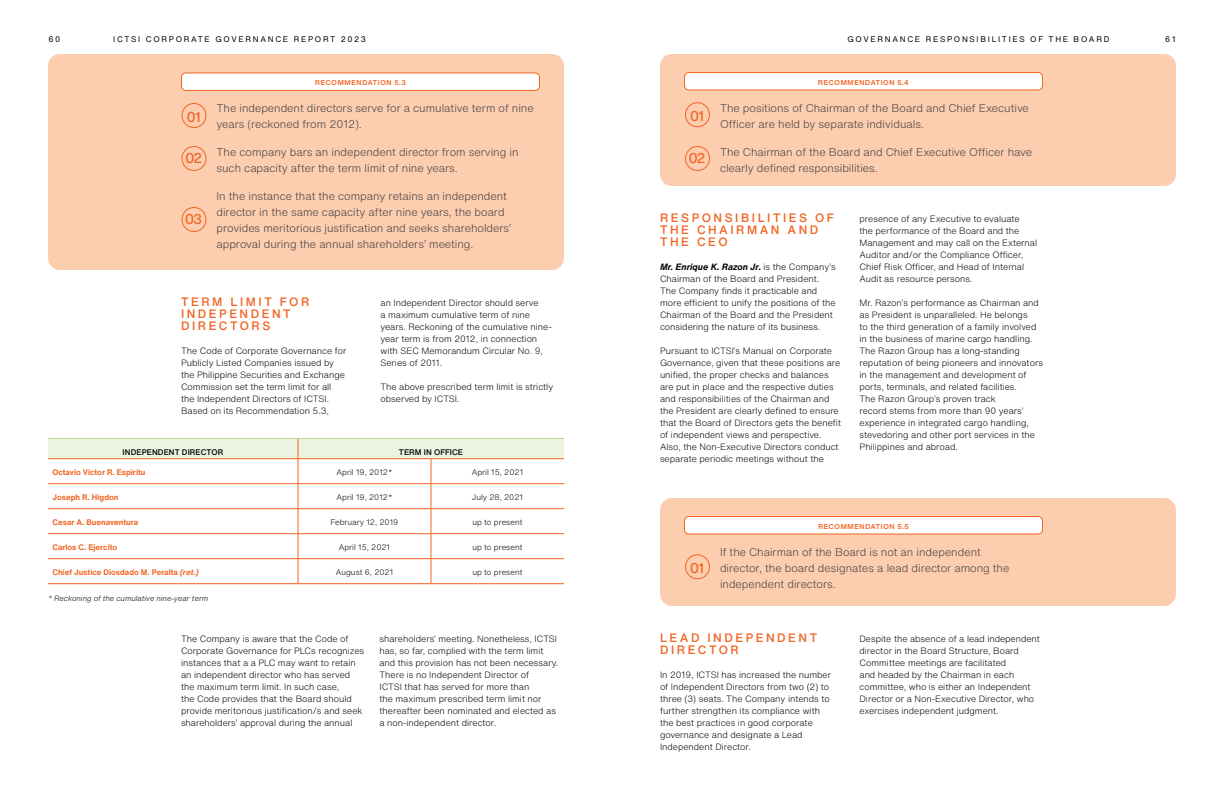
<style>
.page{position:relative;width:1224px;height:792px;background:#fff}
.page>*{position:absolute;margin:0;border:0;box-sizing:border-box;transform-origin:0 0}
.t1{font:500 14px "Helvetica Now Display";letter-spacing:-.035em;color:#f26524}
.t2{font:500 12px/12px "Helvetica Now Text";letter-spacing:.21em;color:#f26524}
.t3{font:300 11px/16px "Helvetica Now Text";color:#414042}
.t4{font:300 9px/12px "Helvetica Now Text";color:#000}
.t5{font:300 8px "Helvetica Now Text";color:#000}
.t6{font:700 8px "Helvetica Now Text";color:#f26524}
.t7{font:8px "Helvetica Now Text";letter-spacing:.21em;color:#000}
.t8{font:500 8px "Helvetica Now Text";letter-spacing:.01em;color:#000}
.t9{font:italic 300 7.5px "Helvetica Now Text";color:#000}
.t10{font:700 7px "Helvetica Now Display";letter-spacing:.11em;color:#f26524}
.s1{font-style:italic}
.s2{font-weight:700;font-style:italic}
</style>
<div class="page">
<div style="left:48px;top:54px;width:516px;height:216px;background:#fccdaf;border-radius:12px"></div>
<div style="left:182px;top:103px;width:24px;height:25px;border:1px solid #f26524;border-radius:50%"></div>
<div style="left:182px;top:146px;width:24px;height:25px;border:1px solid #f26524;border-radius:50%"></div>
<div style="left:182px;top:207px;width:24px;height:25px;border:1px solid #f26524;border-radius:50%"></div>
<div style="left:182px;top:73px;width:358px;height:17px;background:#fff;border-radius:5px"></div>
<div style="left:181px;top:72px;width:359px;height:19px;border:1px solid #f26524;border-radius:5px"></div>
<hr style="left:48px;top:584px;width:250px;height:1px;background:#f26524">
<hr style="left:298px;top:584px;width:133px;height:1px;background:#f26524">
<hr style="left:431px;top:584px;width:133px;height:1px;background:#f26524">
<svg style="left:48px;top:438px;width:516px;height:146px"></svg>
<div style="left:660px;top:54px;width:516px;height:132px;background:#fccdaf;border-radius:12px"></div>
<div style="left:685px;top:102px;width:25px;height:25px;border:1px solid #f26524;border-radius:50%"></div>
<div style="left:685px;top:146px;width:25px;height:25px;border:1px solid #f26524;border-radius:50%"></div>
<div style="left:684px;top:73px;width:358px;height:17px;background:#fff;border-radius:5px"></div>
<div style="left:684px;top:72px;width:359px;height:18px;border:1px solid #f26524;border-radius:5px"></div>
<div style="left:660px;top:498px;width:516px;height:108px;background:#fccdaf;border-radius:12px"></div>
<div style="left:685px;top:554px;width:25px;height:25px;border:1px solid #f26524;border-radius:50%"></div>
<div style="left:684px;top:517px;width:358px;height:17px;background:#fff;border-radius:5px"></div>
<div style="left:684px;top:516px;width:359px;height:18px;border:1px solid #f26524;border-radius:5px"></div>
<p class="t7" style="left:49px;top:33px;width:13px">60</p>
<p class="t7" style="left:113px;top:33px;width:254px">ICTSI CORPORATE GOVERNANCE REPORT 2023</p>
<p class="t7" style="left:847px;top:33px;width:264px">GOVERNANCE RESPONSIBILITIES OF TH E BOARD</p>
<p class="t7" style="left:1165px;top:33px;width:12px">61</p>
<h1 class="t1" style="left:187px;top:107px;width:15px">01</h1>
<h1 class="t1" style="left:185px;top:149px;width:18px">02</h1>
<h1 class="t1" style="left:185px;top:210px;width:18px">03</h1>
<p class="t10" style="left:315px;top:78px;width:92px">RECOMMENDATION 5.3</p>
<p class="t3" style="left:216px;top:99px;width:319px">The independent directors serve for a cumulative term of nine years (reckoned from 2012).</p>
<p class="t3" style="left:216px;top:143px;width:304px">The company bars an independent director from serving in such capacity after the term limit of nine years.</p>
<p class="t3" style="left:216px;top:187px;width:296px">In the instance that the company retains an independent director in the same capacity after nine years, the board provides meritorious justification and seeks shareholders’ approval during the annual shareholders’ meeting.</p>
<h2 class="t2" style="left:181px;top:295px;width:130px">TERM LIMIT FOR<br>INDEPENDENT<br>DIRECTORS</h2>
<p class="t4" style="left:181px;top:344px;width:167px">The Code of Corporate Governance for Publicly Listed Companies issued by the Philippine Securities and Exchange Commission set the term limit for all the Independent Directors of ICTSI.<br>Based on its Recommendation 5.3,</p>
<p class="t4" style="left:381px;top:296px;width:173px">an Independent Director should serve<br>a maximum cumulative term of nine years. Reckoning of the cumulative nine&shy;year term is from 2012, in connection with SEC Memorandum Circular No. 9, Series of 2011.</p>
<p class="t4" style="left:381px;top:380px;width:174px">The above prescribed term limit is strictly observed by ICTSI.</p>
<p class="t8" style="left:123px;top:446px;width:102px">INDEPENDENT DIRECTOR</p>
<p class="t8" style="left:399px;top:446px;width:66px">TERM IN OFFICE</p>
<p class="t6" style="left:52px;top:466px;width:94px">Octavio Victor R. Espiritu</p>
<p class="t5" style="left:337px;top:466px;width:57px">April 19, 2012*</p>
<p class="t5" style="left:472px;top:466px;width:53px">April 15, 2021</p>
<p class="t6" style="left:52px;top:491px;width:67px">Joseph R. Higdon</p>
<p class="t5" style="left:337px;top:491px;width:57px">April 19, 2012*</p>
<p class="t5" style="left:472px;top:491px;width:53px">July 28, 2021</p>
<p class="t6" style="left:52px;top:516px;width:87px">Cesar A. Buenaventura</p>
<p class="t5" style="left:331px;top:516px;width:69px">February 12, 2019</p>
<p class="t5" style="left:473px;top:516px;width:51px">up to present</p>
<p class="t6" style="left:52px;top:541px;width:66px">Carlos C. Ejercito</p>
<p class="t5" style="left:339px;top:541px;width:53px">April 15, 2021</p>
<p class="t5" style="left:473px;top:541px;width:51px">up to present</p>
<p class="t6" style="left:52px;top:566px;width:148px">Chief Justice Diosdado M. Peralta <span class="s1">(ret.)</span></p>
<p class="t5" style="left:336px;top:566px;width:59px">August 6, 2021</p>
<p class="t5" style="left:473px;top:566px;width:51px">up to present</p>
<p class="t9" style="left:48px;top:592px;width:162px">* Reckoning of the cumulative nine-year term</p>
<p class="t4" style="left:380px;top:632px;width:180px">shareholders’ meeting. Nonetheless, ICTSI has, so far, complied with the term limit and this provision has not been necessary.<br>There is no Independent Director of<br>ICTSI that has served for more than<br>the maximum prescribed term limit nor thereafter been nominated and elected as a non-independent director.</p>
<p class="t4" style="left:181px;top:632px;width:185px">The Company is aware that the Code of Corporate Governance for PLCs recognizes instances that a a PLC may want to retain an independent director who has served the maximum term limit. In such case,<br>the Code provides that the Board should provide meritorious justification/s and seek shareholders’ approval during the annual</p>
<h1 class="t1" style="left:690px;top:106px;width:15px">01</h1>
<h1 class="t1" style="left:689px;top:149px;width:18px">02</h1>
<p class="t10" style="left:818px;top:77px;width:92px">RECOMMENDATION 5.4</p>
<p class="t3" style="left:720px;top:99px;width:310px">The positions of Chairman of the Board and Chief Executive<br>Officer are held by separate individuals.</p>
<p class="t3" style="left:720px;top:143px;width:314px">The Chairman of the Board and Chief Executive Officer have clearly defined responsibilities.</p>
<h2 class="t2" style="left:660px;top:211px;width:175px">RESPONSIBILITIES OF<br>THE CHAIRMAN AND<br>THE CEO</h2>
<p class="t4" style="left:660px;top:260px;width:177px"><span class="s2">Mr. Enrique K. Razon Jr.</span> is the Company’s Chairman of the Board and President.<br>The Company finds it practicable and more efficient to unify the positions of the Chairman of the Board and the President considering the nature of its business.</p>
<p class="t4" style="left:660px;top:344px;width:183px">Pursuant to ICTSI’s Manual on Corporate Governance, given that these positions are unified, the proper checks and balances are put in place and the respective duties and responsibilities of the Chairman and the President are clearly defined to ensure that the Board of Directors gets the benefit of independent views and perspective.<br>Also, the Non-Executive Directors conduct separate periodic meetings without the</p>
<p class="t4" style="left:860px;top:212px;width:179px">presence of any Executive to evaluate<br>the performance of the Board and the Management and may call on the External Auditor and/or the Compliance Officer, Chief Risk Officer, and Head of Internal Audit as resource persons.</p>
<p class="t4" style="left:860px;top:296px;width:185px">Mr. Razon’s performance as Chairman and as President is unparalleled. He belongs<br>to the third generation of a family involved in the business of marine cargo handling.<br>The Razon Group has a long-standing reputation of being pioneers and innovators in the management and development of ports, terminals, and related facilities.<br>The Razon Group’s proven track<br>record stems from more than 90 years’ experience in integrated cargo handling, stevedoring and other port services in the Philippines and abroad.</p>
<h1 class="t1" style="left:690px;top:558px;width:15px">01</h1>
<p class="t10" style="left:818px;top:521px;width:92px">RECOMMENDATION 5.5</p>
<p class="t3" style="left:720px;top:543px;width:291px">If the Chairman of the Board is not an independent director, the board designates a lead director among the independent directors.</p>
<h2 class="t2" style="left:660px;top:631px;width:159px">LEAD INDEPENDENT<br>DIRECTOR</h2>
<p class="t4" style="left:660px;top:668px;width:173px">In 2019, ICTSI has increased the number of Independent Directors from two (2) to three (3) seats. The Company intends to further strengthen its compliance with the best practices in good corporate governance and designate a Lead Independent Director.</p>
<p class="t4" style="left:860px;top:632px;width:182px">Despite the absence of a lead independent director in the Board Structure, Board Committee meetings are facilitated<br>and headed by the Chairman in each committee, who is either an Independent Director or a Non-Executive Director, who exercises independent judgment.</p>
</div>
